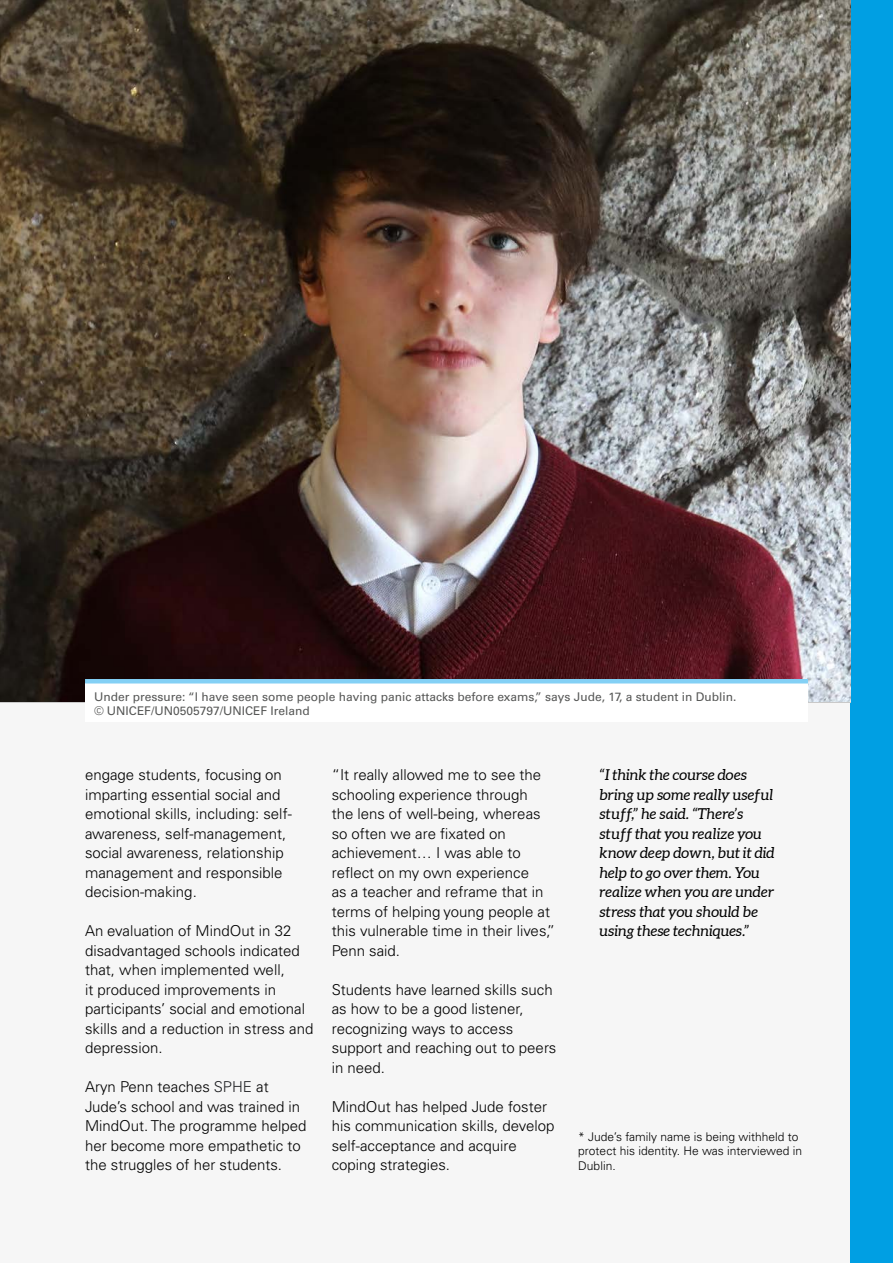
<style>
.page{position:relative;width:893px;height:1263px;background:#f6f6f6}
.page>*{position:absolute;margin:0;border:0;box-sizing:border-box;transform-origin:0 0}
.t1{font:300 15px/19.5px "Univers LT Pro 45";color:#000}
.t2{font:italic 15px/19.5px "Aleo";color:#000}
.t3{font:12px/14.4px "Univers LT Pro 55 Roman";color:#565756}
.t4{font:300 12px/14.4px "Univers LT Pro 45";color:#000}
.s1{color:#202124}
</style>
<div class="page">
<div style="left:850px;top:0;width:43px;height:1263px;background:#009fe3"></div>
<hr style="left:0;top:702px;width:808px;height:1px;background:#000">
<img style="left:0;top:0;width:850px;height:702px">
<div style="left:85px;top:683px;width:723px;height:39px;background:#fff"></div>
<hr style="left:85px;top:679px;width:723px;height:4px;background:#83d0f5">
<p class="t3" style="left:94px;top:689px;width:644px">Under pressure: “I have seen some people having panic attacks before exams,” says Jude, 17, a student in Dublin. © UNICEF/UN0505797/UNICEF Ireland</p>
<p class="t1" style="left:85px;top:765px;width:208px">engage students, focusing on imparting essential social and emotional skills, including: self&shy;awareness, self-management, social awareness, relationship management and responsible decision-making.</p>
<p class="t1" style="left:85px;top:921px;width:230px">An evaluation of MindOut in 32 disadvantaged schools indicated that, when implemented well,<br>it produced improvements in participants’ social and emotional skills and a reduction in stress and depression.</p>
<p class="t1" style="left:85px;top:1077px;width:223px">Aryn Penn teaches <span class="s1">SPHE</span> at<br>Jude’s school and was trained in<br>MindOut. The programme helped her become more empathetic to the struggles of her students.</p>
<p class="t1" style="left:332px;top:765px;width:225px">“It really allowed me to see the schooling experience through<br>the lens of well-being, whereas so often we are fixated on achievement… I was able to reflect on my own experience<br>as a teacher and reframe that in terms of helping young people at this vulnerable time in their lives,”<br>Penn said.</p>
<p class="t1" style="left:332px;top:979px;width:226px">Students have learned skills such as how to be a good listener, recognizing ways to access support and reaching out to peers in need.</p>
<p class="t1" style="left:332px;top:1096px;width:224px">MindOut has helped Jude foster his communication skills, develop self-acceptance and acquire coping strategies.</p>
<p class="t2" style="left:600px;top:765px;width:177px">“I think the course does bring up some really useful stuff,” he said. “There’s stuff that you realize you know deep down, but it did help to go over them. You realize when you are under stress that you should be using these techniques.”</p>
<p class="t4" style="left:578px;top:1129px;width:225px">* Jude’s family name is being withheld to protect his identity. He was interviewed in<br>Dublin.</p>
</div>
